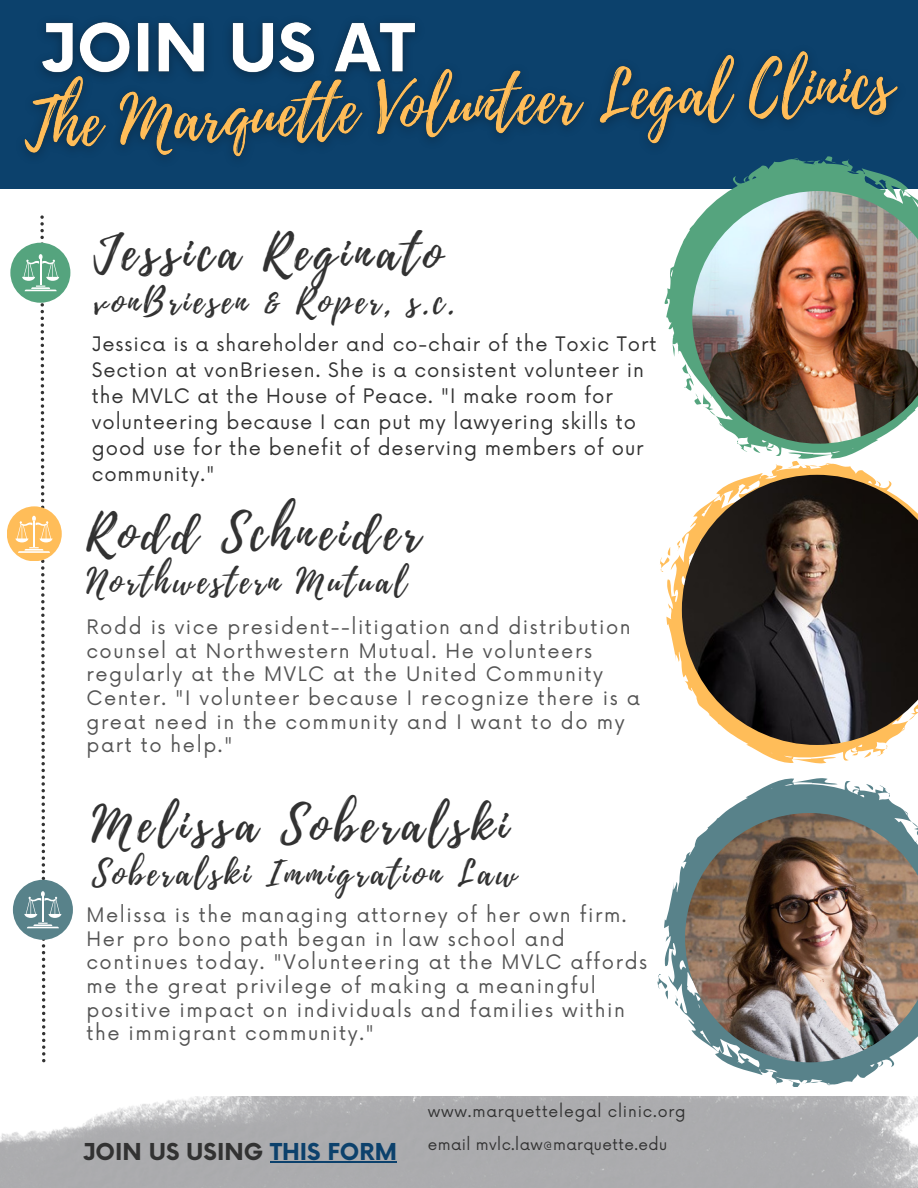
<style>
.page{position:relative;width:918px;height:1188px;background:#fff}
.page>*{position:absolute;margin:0;border:0;box-sizing:border-box;transform-origin:0 0}
.t1{font:49.05px "Playlist Script";letter-spacing:.1em;color:#323232}
.t2{font:34.05px "Playlist Script";letter-spacing:.1em;color:#323232}
.t3{font:700 22.65px "Now";color:#323232}
.t4{font:19.5px/23.7px "Now";letter-spacing:.08em;color:#545454}
.t5{font:19.5px/25.8px "Now";letter-spacing:.05em;color:#323232}
.t6{font:15.75px "Now";letter-spacing:.05em;color:#323232}
.t7{font:15.3px "Now";letter-spacing:.025em;color:#323232}
.s1{color:#0c416c}
</style>
<div class="page">
<img style="left:0;top:1096px;width:918px;height:92px">
<div style="left:0;top:0;width:918px;height:189px;background:#0c416c"></div>
<svg style="left:665px;top:226px;width:206px;height:233px"></svg>
<div style="left:7px;top:506px;width:55px;height:55px;background:#ffbd59;border-radius:50%"></div>
<div style="left:10px;top:243px;width:60px;height:60px;background:#55a47e;border-radius:50%"></div>
<div style="left:13px;top:880px;width:60px;height:60px;background:#58828a;border-radius:50%"></div>
<svg style="left:15px;top:215px;width:46px;height:847px"></svg>
<svg style="left:792px;top:461px;width:7px;height:3px"></svg>
<svg style="left:660px;top:557px;width:6px;height:15px"></svg>
<svg style="left:666px;top:464px;width:222px;height:300px"></svg>
<img style="left:682px;top:475px;width:236px;height:270px">
<img style="left:692px;top:197px;width:226px;height:247px">
<svg style="left:792px;top:1084px;width:8px;height:3px"></svg>
<svg style="left:657px;top:974px;width:7px;height:15px"></svg>
<svg style="left:664px;top:778px;width:244px;height:306px"></svg>
<img style="left:685px;top:813px;width:233px;height:249px">
<img style="left:24px;top:22px;width:889px;height:175px">
<hr style="left:270px;top:1162px;width:127px;height:1px;background:#0c416c">
<p class="t1" style="left:94px;top:218px;width:350px">Jessica Reginato</p>
<p class="t2" style="left:94px;top:277px;width:363px">vonBriesen &amp; Roper, s.c.</p>
<p class="t5" style="left:92px;top:332px;width:566px">Jessica is a shareholder and co-chair of the Toxic Tort Section at vonBriesen. She is a consistent volunteer in the MVLC at the House of Peace. "I make room for volunteering because I can put my lawyering skills to good use for the benefit of deserving members of our community."</p>
<p class="t1" style="left:86px;top:498px;width:335px">Rodd Schneider</p>
<p class="t2" style="left:86px;top:558px;width:321px">Northwestern Mutual</p>
<p class="t4" style="left:86px;top:616px;width:555px">Rodd is vice president--litigation and distribution counsel at Northwestern Mutual. He volunteers regularly at the MVLC at the United Community Center. "I volunteer because I recognize there is a great need in the community and I want to do my part to help."</p>
<p class="t1" style="left:92px;top:790px;width:418px">Melissa Soberalski</p>
<p class="t2" style="left:92px;top:849px;width:426px">Soberalski Immigration Law</p>
<p class="t4" style="left:86px;top:904px;width:562px">Melissa is the managing attorney of her own firm.<br>Her pro bono path began in law school and continues today. "Volunteering at the MVLC affords me the great privilege of making a meaningful positive impact on individuals and families within the immigrant community."</p>
<p class="t3" style="left:83px;top:1140px;width:316px">JOIN US USING <span class="s1">THIS FORM</span></p>
<p class="t6" style="left:428px;top:1103px;width:259px">www.marquettelegal clinic.org</p>
<p class="t7" style="left:428px;top:1136px;width:241px">email mvlc.law@marquette.edu</p>
</div>
